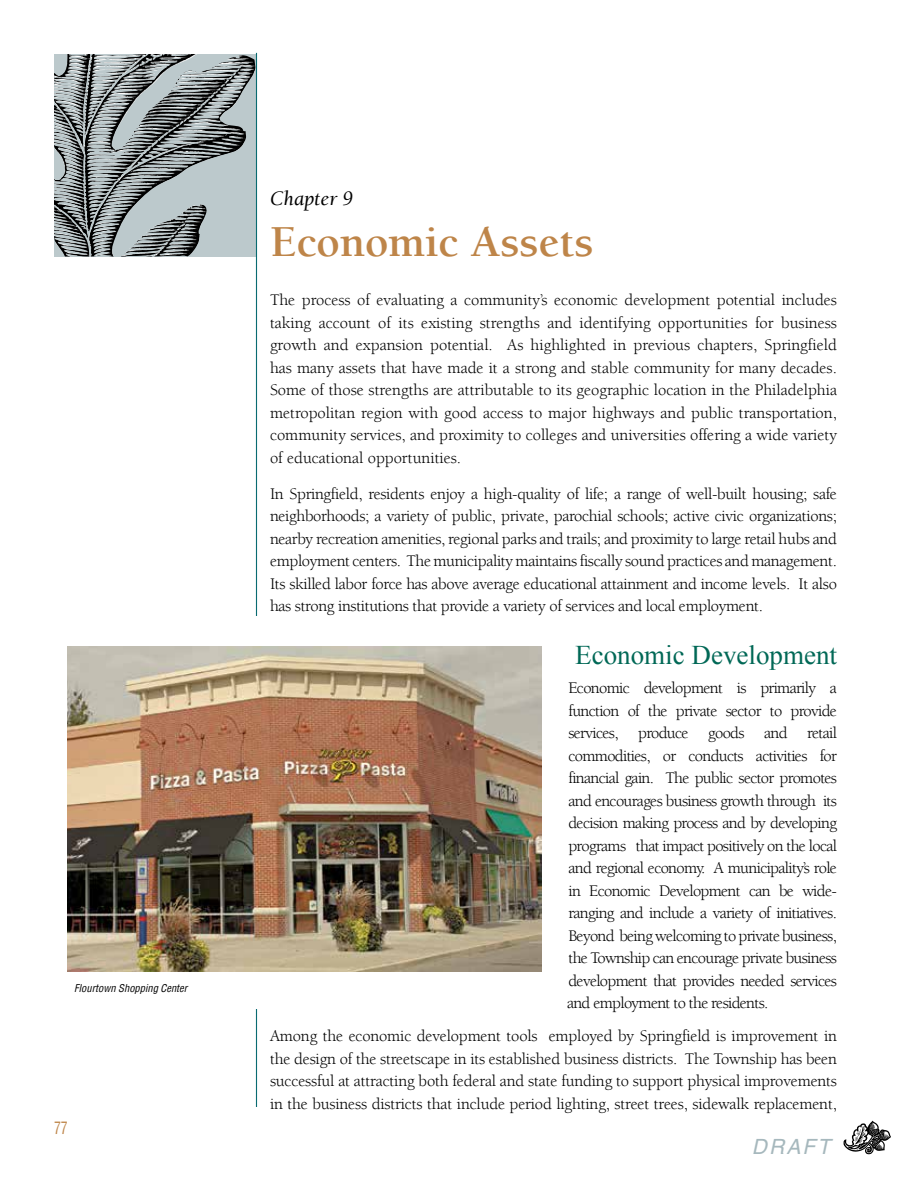
<style>
.page{position:relative;width:918px;height:1188px;background:#fff}
.page>*{position:absolute;margin:0;border:0;box-sizing:border-box;transform-origin:0 0}
.t1{font:700 45px "Berkeley LT";color:#be8549}
.t2{font:27px "Times New Roman";color:#006856}
.t3{font:italic 21px "Berkeley LT";color:#000}
.t4{font:italic 21px "Helvetica";letter-spacing:.1em;color:#a6b8bd}
.t5{font:condensed 16.8px "Helvetica";color:#be8549;scale:.8 1}
.t6{font:16.5px/22.5px "Berkeley Std";letter-spacing:-.02em;color:#000;text-align:justify}
.t7{font:italic condensed 10.5px "Helvetica";color:#000}
</style>
<div class="page">
<svg style="left:54px;top:54px;width:202px;height:202px;background:#8f9799"></svg>
<img style="left:84px;top:54px;width:87px;height:177px">
<hr style="left:256px;top:53px;width:1px;height:1054px;background:#096b71">
<svg style="left:844px;top:1121px;width:47px;height:33px"></svg>
<div style="left:68px;top:616px;width:473px;height:355px;background:#fff"></div>
<img style="left:68px;top:646px;width:473px;height:325px">
<p class="t7" style="left:74px;top:981px;width:115px">Flourtown Shopping Center</p>
<p class="t5" style="left:54px;top:1117px;width:18px">77</p>
<p class="t3" style="left:270px;top:187px;width:84px">Chapter 9</p>
<h1 class="t1" style="left:270px;top:218px;width:325px">Economic Assets</h1>
<p class="t6" style="left:270px;top:289px;width:569px">The process of evaluating a community’s economic development potential includes taking account of its existing strengths and identifying opportunities for business growth and expansion potential. As highlighted in previous chapters, Springfield has many assets that have made it a strong and stable community for many decades.<br>Some of those strengths are attributable to its geographic location in the Philadelphia metropolitan region with good access to major highways and public transportation, community services, and proximity to colleges and universities offering a wide variety of educational opportunities.</p>
<p class="t6" style="left:270px;top:483px;width:568px">In Springfield, residents enjoy a high-quality of life; a range of well-built housing; safe neighborhoods; a variety of public, private, parochial schools; active civic organizations; nearby recreation amenities, regional parks and trails; and proximity to large retail hubs and employment centers. The municipality maintains fiscally sound practices and management.<br>Its skilled labor force has above average educational attainment and income levels. It also has strong institutions that provide a variety of services and local employment.</p>
<h2 class="t2" style="left:575px;top:637px;width:263px">Economic Development</h2>
<p class="t6" style="left:567px;top:677px;width:272px">Economic development is primarily a function of the private sector to provide services, produce goods and retail commodities, or conducts activities for financial gain. The public sector promotes and encourages business growth through its decision making process and by developing programs that impact positively on the local and regional economy. A municipality’s role in Economic Development can be wide&shy;ranging and include a variety of initiatives.<br>Beyond being welcoming to private business, the Township can encourage private business development that provides needed services and employment to the residents.</p>
<p class="t6" style="left:270px;top:1025px;width:569px">Among the economic development tools employed by Springfield is improvement in the design of the streetscape in its established business districts. The Township has been successful at attracting both federal and state funding to support physical improvements in the business districts that include period lighting, street trees, sidewalk replacement,</p>
<p class="t4" style="left:752px;top:1134px;width:80px">DRAFT</p>
</div>
